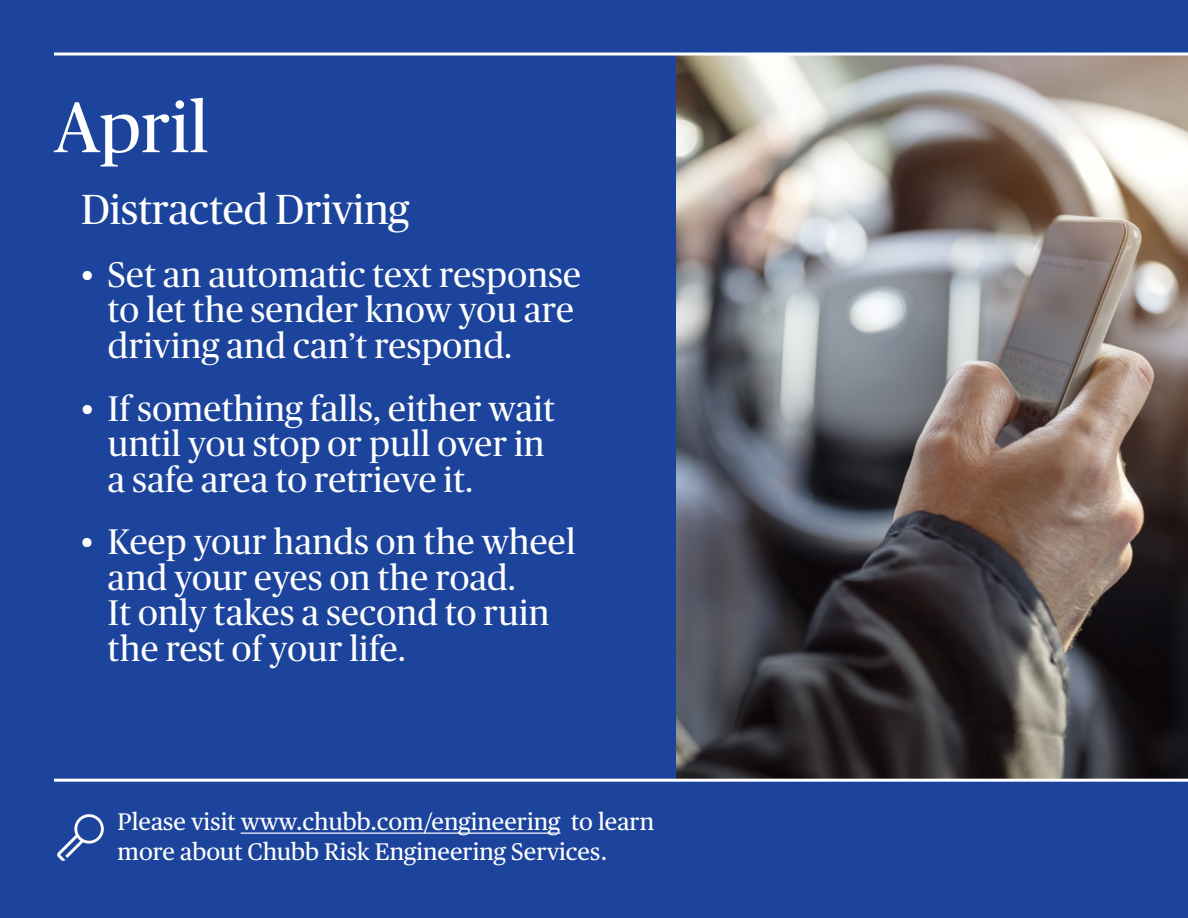
<style>
.page{position:relative;width:1188px;height:918px;background:#1c449c}
.page>*{position:absolute;margin:0;border:0;box-sizing:border-box;transform-origin:0 0}
.t1{font:72px "Chubb Publico";color:#fff}
.t2{font:42px "Chubb Publico";color:#fff}
.t3{font:35.55px/35.5px "Chubb Publico";letter-spacing:.01em;color:#fff}
.t4{font:24px/30px "Chubb Publico Text";color:#fff}
</style>
<div class="page">
<svg style="left:57px;top:814px;width:47px;height:47px"></svg>
<img style="left:676px;top:56px;width:512px;height:723px">
<svg style="left:54px;top:52px;width:1134px;height:4px;background:#ced5e6"></svg>
<hr style="left:54px;top:779px;width:1134px;height:3px;background:#fff">
<hr style="left:241px;top:833px;width:319px;height:1px;background:#fff">
<h1 class="t1" style="left:54px;top:77px;width:156px">April</h1>
<p class="t2" style="left:81px;top:180px;width:330px">Distracted Driving</p>
<p class="t3" style="left:108px;top:255px;width:475px;text-indent:-27px">• Set an automatic text response to let the sender know you are driving and can’t respond.</p>
<p class="t3" style="left:108px;top:388px;width:448px;text-indent:-27px">• If something falls, either wait until you stop or pull over in a safe area to retrieve it.</p>
<p class="t3" style="left:108px;top:522px;width:469px;text-indent:-27px">• Keep your hands on the wheel and your eyes on the road.<br>It only takes a second to ruin the rest of your life.</p>
<p class="t4" style="left:118px;top:805px;width:538px">Please visit www.chubb.com/engineering to learn more about Chubb Risk Engineering Services.</p>
</div>
